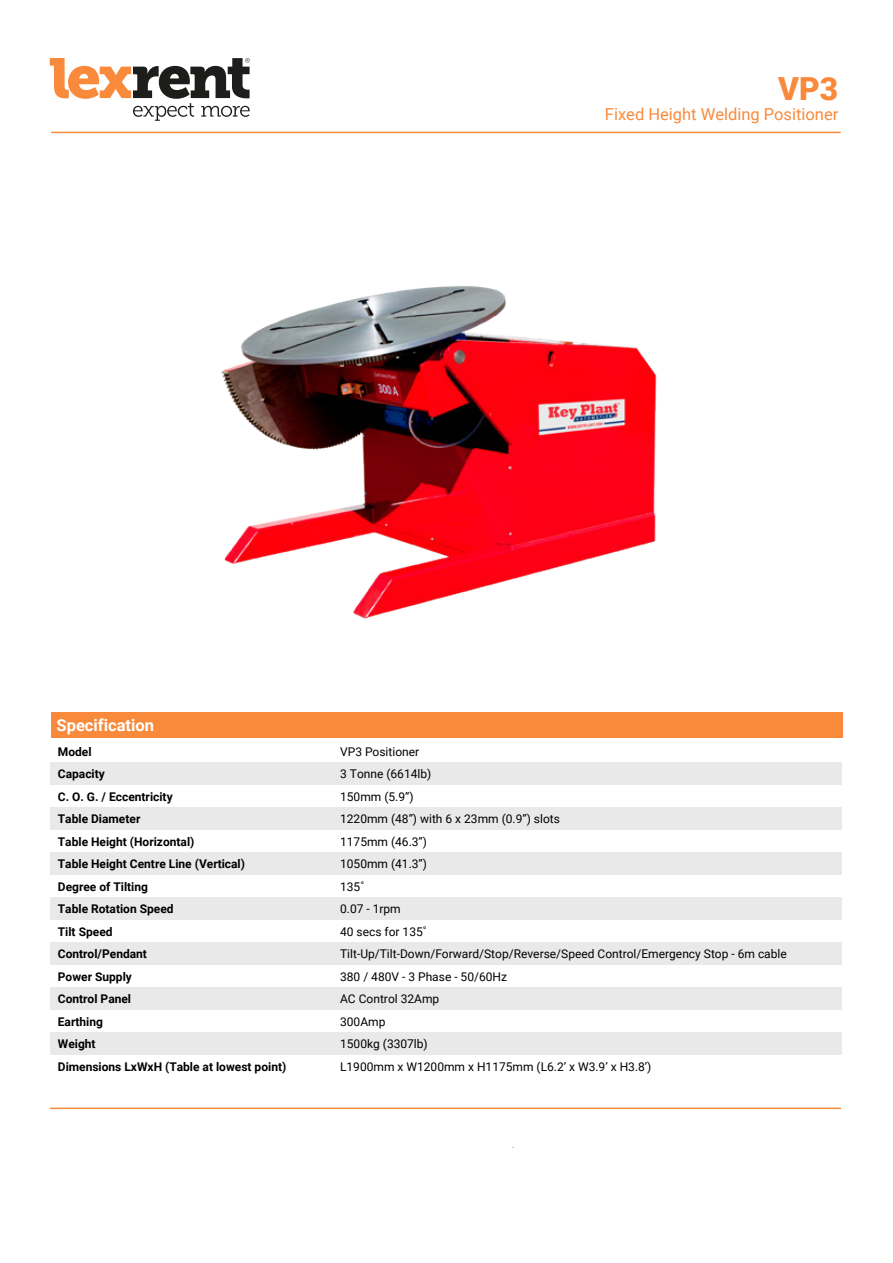
<style>
.page{position:relative;width:893px;height:1263px;background:#fff}
.page>*{position:absolute;margin:0;border:0;box-sizing:border-box;transform-origin:0 0}
.t1{font:900 31.8px "Roboto";color:#f98a3c}
.t2{font:16.5px "Roboto";color:#f98a3c}
.t3{font:700 16.5px "Roboto";color:#fff}
.t4{font:12px/22.5px "Roboto";color:#000}
.t5{font:700 12px/22.5px "Roboto";color:#000}
.t6{font:300 11.25px "Roboto";color:#f5333f}
</style>
<div class="page">
<hr style="left:51px;top:132px;width:790px;height:1px;background:#f98a3c">
<hr style="left:50px;top:1107px;width:791px;height:2px;background:#f98a3c">
<svg style="left:50px;top:58px;width:200px;height:63px"></svg>
<div style="left:51px;top:807px;width:791px;height:23px;background:#e9e9e9"></div>
<div style="left:51px;top:852px;width:791px;height:23px;background:#e9e9e9"></div>
<div style="left:51px;top:897px;width:791px;height:23px;background:#e9e9e9"></div>
<div style="left:51px;top:942px;width:791px;height:23px;background:#e9e9e9"></div>
<div style="left:51px;top:987px;width:791px;height:23px;background:#e9e9e9"></div>
<div style="left:51px;top:1032px;width:791px;height:23px;background:#e9e9e9"></div>
<div style="left:51px;top:762px;width:791px;height:23px;background:#e9e9e9"></div>
<div style="left:51px;top:712px;width:791px;height:26px;background:#f98a3c"></div>
<img style="left:221px;top:286px;width:436px;height:333px">
<h2 class="t3" style="left:57px;top:714px;width:99px">Specification</h2>
<h1 class="t1" style="left:778px;top:67px;width:62px">VP3</h1>
<h2 class="t2" style="left:605px;top:103px;width:235px">Fixed Height Welding Positioner</h2>
<p class="t5" style="left:58px;top:739px;width:230px">Model<br>Capacity<br>C. O. G. / Eccentricity<br>Table Diameter<br>Table Height (Horizontal)<br>Table Height Centre Line (Vertical)<br>Degree of Tilting<br>Table Rotation Speed<br>Tilt Speed<br>Control/Pendant<br>Power Supply<br>Control Panel<br>Earthing<br>Weight<br>Dimensions LxWxH (Table at lowest point)</p>
<p class="t4" style="left:340px;top:739px;width:448px">VP3 Positioner<br>3 Tonne (6614lb)<br>150mm (5.9”)<br>1220mm (48”) with 6 x 23mm (0.9”) slots<br>1175mm (46.3”)<br>1050mm (41.3”)<br>135˚<br>0.07 - 1rpm<br>40 secs for 135˚<br>Tilt-Up/Tilt-Down/Forward/Stop/Reverse/Speed Control/Emergency Stop - 6m cable<br>380 / 480V - 3 Phase - 50/60Hz<br>AC Control 32Amp<br>300Amp<br>1500kg (3307lb)<br>L1900mm x W1200mm x H1175mm (L6.2’ x W3.9’ x H3.8’)</p>
<p class="t6" style="left:512px;top:1136px;width:4px">.</p>
</div>
